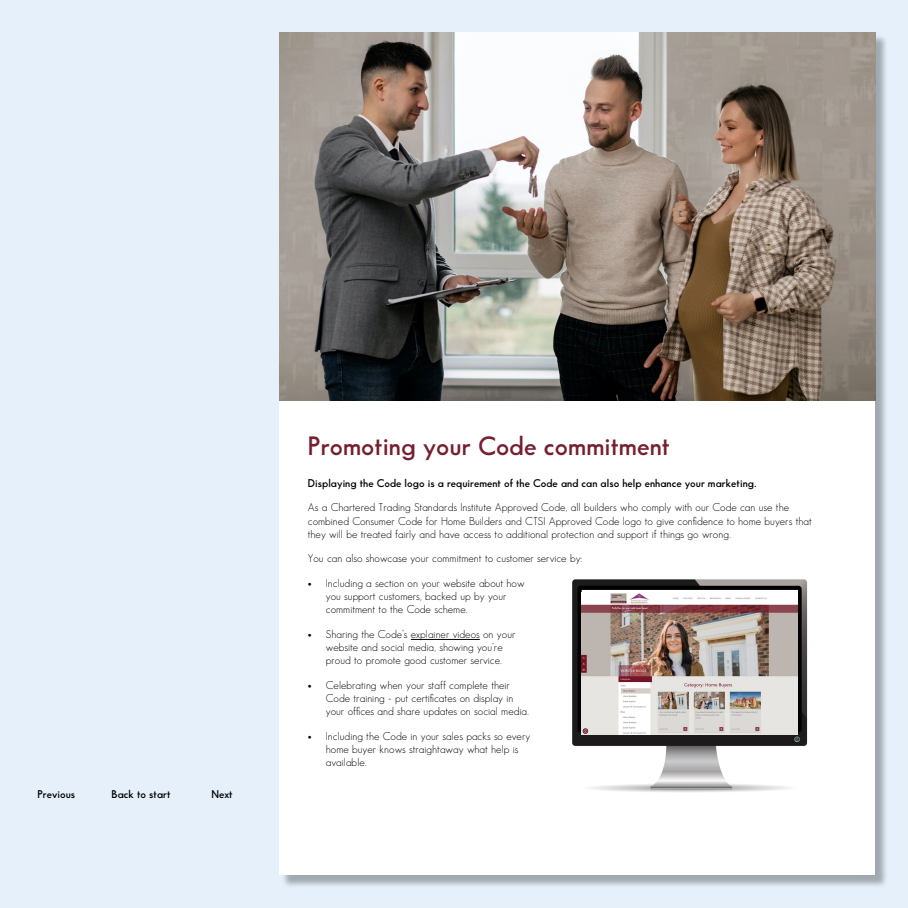
<style>
.page{position:relative;width:908px;height:908px;background:#fff}
.page>*{position:absolute;margin:0;border:0;box-sizing:border-box;transform-origin:0 0}
.t1{font:600 26px "Sans Serif FLF";color:#752031}
.t2{font:11px/13.2px "Sans Serif FLF";color:#000}
.t3{font:600 11px "Sans Serif FLF";color:#000}
</style>
<div class="page">
<div style="left:0;top:0;width:907px;height:907px;background:#e6f0fb"></div>
<div style="left:281px;top:34px;width:606px;height:853px;background:#000;opacity:.3"></div>
<div style="left:279px;top:33px;width:595px;height:841px;background:#fff"></div>
<hr style="left:410px;top:639px;width:69px;height:1px;background:#000">
<img style="left:279px;top:33px;width:595px;height:367px">
<img style="left:572px;top:579px;width:236px;height:213px">
<div style="left:581px;top:589px;width:216px;height:144px;background:#fff"></div>
<img style="left:581px;top:593px;width:216px;height:140px">
<p class="t3" style="left:37px;top:787px;width:39px">Previous</p>
<p class="t3" style="left:112px;top:787px;width:60px">Back to start</p>
<p class="t3" style="left:211px;top:787px;width:23px">Next</p>
<h1 class="t1" style="left:308px;top:430px;width:363px">Promoting your Code commitment</h1>
<p class="t3" style="left:308px;top:476px;width:450px">Displaying the Code logo is a requirement of the Code and can also help enhance your marketing.</p>
<p class="t2" style="left:308px;top:500px;width:505px">As a Chartered Trading Standards Institute Approved Code, all builders who comply with our Code can use the combined Consumer Code for Home Builders and CTSI Approved Code logo to give confidence to home buyers that they will be treated fairly and have access to additional protection and support if things go wrong.</p>
<p class="t2" style="left:308px;top:551px;width:276px">You can also showcase your commitment to customer service by:</p>
<p class="t2" style="left:326px;top:576px;width:200px;text-indent:-18px">• Including a section on your website about how you support customers, backed up by your commitment to the Code scheme.</p>
<p class="t2" style="left:308px;top:627px;width:209px;text-align:center">• Sharing the Code’s explainer videos on your website and social media, showing you’re<br>proud to promote good customer service.</p>
<p class="t2" style="left:326px;top:678px;width:205px;text-indent:-18px">• Celebrating when your staff complete their<br>Code training - put certificates on display in your offices and share updates on social media.</p>
<p class="t2" style="left:326px;top:729px;width:206px;text-indent:-18px">• Including the Code in your sales packs so every home buyer knows straightaway what help is available.</p>
</div>
